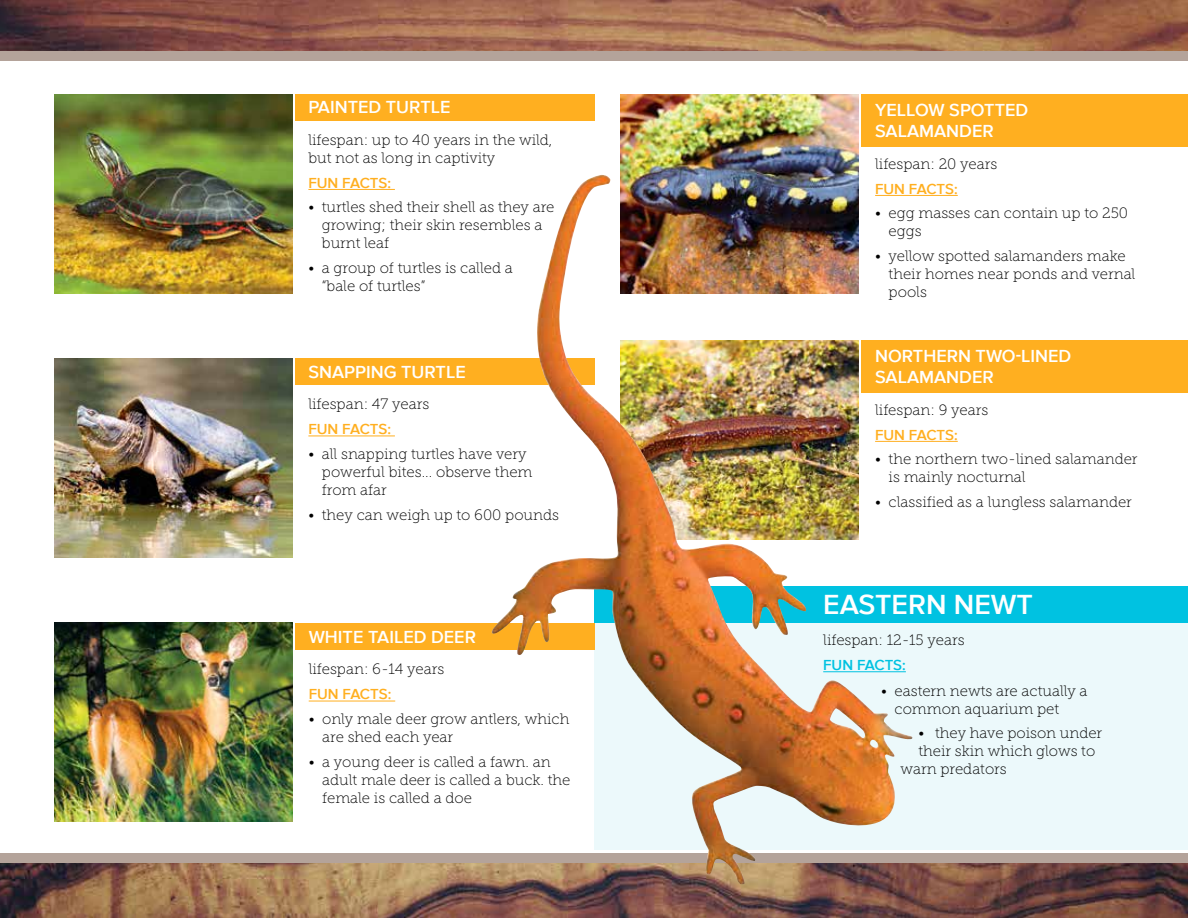
<style>
.page{position:relative;width:1188px;height:918px;background:#fff}
.page>*{position:absolute;margin:0;border:0;box-sizing:border-box;transform-origin:0 0}
.t1{font:600 28.5px "Proxima Nova";color:#fff}
.t2{font:600 18px/21px "Proxima Nova";color:#fff}
.t3{font:15px/18px "Museo Slab 100";color:#000}
.t4{font:600 15px "Proxima Nova";letter-spacing:-.005em;color:#ffaf20}
.t5{font:600 15px "Proxima Nova";color:#00c2e1}
</style>
<div class="page">
<img style="left:0;top:0;width:1188px;height:918px">
<div style="left:0;top:53px;width:1188px;height:810px;background:#fff"></div>
<div style="left:0;top:51px;width:1188px;height:10px;background:#b4a39a"></div>
<div style="left:0;top:854px;width:1188px;height:9px;background:#b4a39a"></div>
<img style="left:54px;top:95px;width:239px;height:199px">
<div style="left:296px;top:95px;width:299px;height:26px;background:#ffaf20"></div>
<hr style="left:308px;top:189px;width:87px;height:1px;background:#ffaf20">
<div style="left:595px;top:591px;width:593px;height:259px;background:#ecf9fb"></div>
<div style="left:595px;top:586px;width:593px;height:37px;background:#00c2e1"></div>
<img style="left:54px;top:359px;width:239px;height:199px">
<div style="left:296px;top:359px;width:299px;height:26px;background:#ffaf20"></div>
<hr style="left:308px;top:436px;width:87px;height:1px;background:#ffaf20">
<img style="left:54px;top:623px;width:239px;height:199px">
<div style="left:296px;top:624px;width:299px;height:26px;background:#ffaf20"></div>
<hr style="left:309px;top:701px;width:86px;height:1px;background:#ffaf20">
<img style="left:620px;top:95px;width:239px;height:90px">
<div style="left:862px;top:95px;width:326px;height:52px;background:#ffaf20"></div>
<hr style="left:875px;top:195px;width:83px;height:1px;background:#ffaf20">
<div style="left:862px;top:341px;width:326px;height:52px;background:#ffaf20"></div>
<hr style="left:875px;top:441px;width:83px;height:1px;background:#ffaf20">
<img style="left:489px;top:185px;width:423px;height:699px">
<p class="t2" style="left:308px;top:98px;width:144px">PAINTED TURTLE</p>
<p class="t3" style="left:308px;top:131px;width:246px">lifespan: up to 40 years in the wild, but not as long in captivity</p>
<p class="t4" style="left:308px;top:174px;width:84px">FUN FACTS:</p>
<p class="t3" style="left:322px;top:198px;width:234px;text-indent:-14px">• turtles shed their shell as they are growing; their skin resembles a burnt leaf</p>
<p class="t3" style="left:322px;top:259px;width:192px;text-indent:-14px">• a group of turtles is called a “bale of turtles”</p>
<p class="t2" style="left:308px;top:362px;width:159px">SNAPPING TURTLE</p>
<p class="t3" style="left:308px;top:395px;width:122px">lifespan: 47 years</p>
<p class="t4" style="left:308px;top:420px;width:84px">FUN FACTS:</p>
<p class="t3" style="left:322px;top:445px;width:212px;text-indent:-14px">• all snapping turtles have very powerful bites... observe them from afar</p>
<p class="t3" style="left:308px;top:506px;width:252px">• they can weigh up to 600 pounds</p>
<p class="t2" style="left:309px;top:627px;width:169px">WHITE TAILED DEER</p>
<p class="t3" style="left:309px;top:660px;width:137px">lifespan: 6-14 years</p>
<p class="t4" style="left:309px;top:686px;width:84px">FUN FACTS:</p>
<p class="t3" style="left:322px;top:710px;width:249px;text-indent:-14px">• only male deer grow antlers, which are shed each year</p>
<p class="t3" style="left:322px;top:753px;width:250px;text-indent:-14px">• a young deer is called a fawn. an adult male deer is called a buck. the female is called a doe</p>
<p class="t2" style="left:875px;top:101px;width:155px">YELLOW SPOTTED<br>SALAMANDER</p>
<p class="t3" style="left:875px;top:155px;width:124px">lifespan: 20 years</p>
<p class="t4" style="left:875px;top:180px;width:84px">FUN FACTS:</p>
<p class="t3" style="left:889px;top:204px;width:241px;text-indent:-14px">• egg masses can contain up to 250 eggs</p>
<p class="t3" style="left:889px;top:247px;width:248px;text-indent:-14px">• yellow spotted salamanders make their homes near ponds and vernal pools</p>
<p class="t2" style="left:875px;top:347px;width:198px">NORTHERN TWO-LINED<br>SALAMANDER</p>
<p class="t3" style="left:875px;top:401px;width:115px">lifespan: 9 years</p>
<p class="t4" style="left:875px;top:426px;width:84px">FUN FACTS:</p>
<p class="t3" style="left:889px;top:450px;width:250px;text-indent:-14px">• the northern two-lined salamander is mainly nocturnal</p>
<p class="t3" style="left:875px;top:493px;width:258px">• classified as a lungless salamander</p>
<h1 class="t1" style="left:823px;top:588px;width:211px">EASTERN NEWT</h1>
<p class="t3" style="left:823px;top:631px;width:143px">lifespan: 12-15 years</p>
<p class="t5" style="left:823px;top:656px;width:84px">FUN FACTS:</p>
<p class="t3" style="left:895px;top:682px;width:195px;text-indent:-14px">• eastern newts are actually a common aquarium pet</p>
<p class="t3" style="left:919px;top:724px;width:185px">• they have poison under</p>
<p class="t3" style="left:919px;top:742px;width:178px">their skin which glows to</p>
<p class="t3" style="left:901px;top:760px;width:108px">warn predators</p>
</div>
